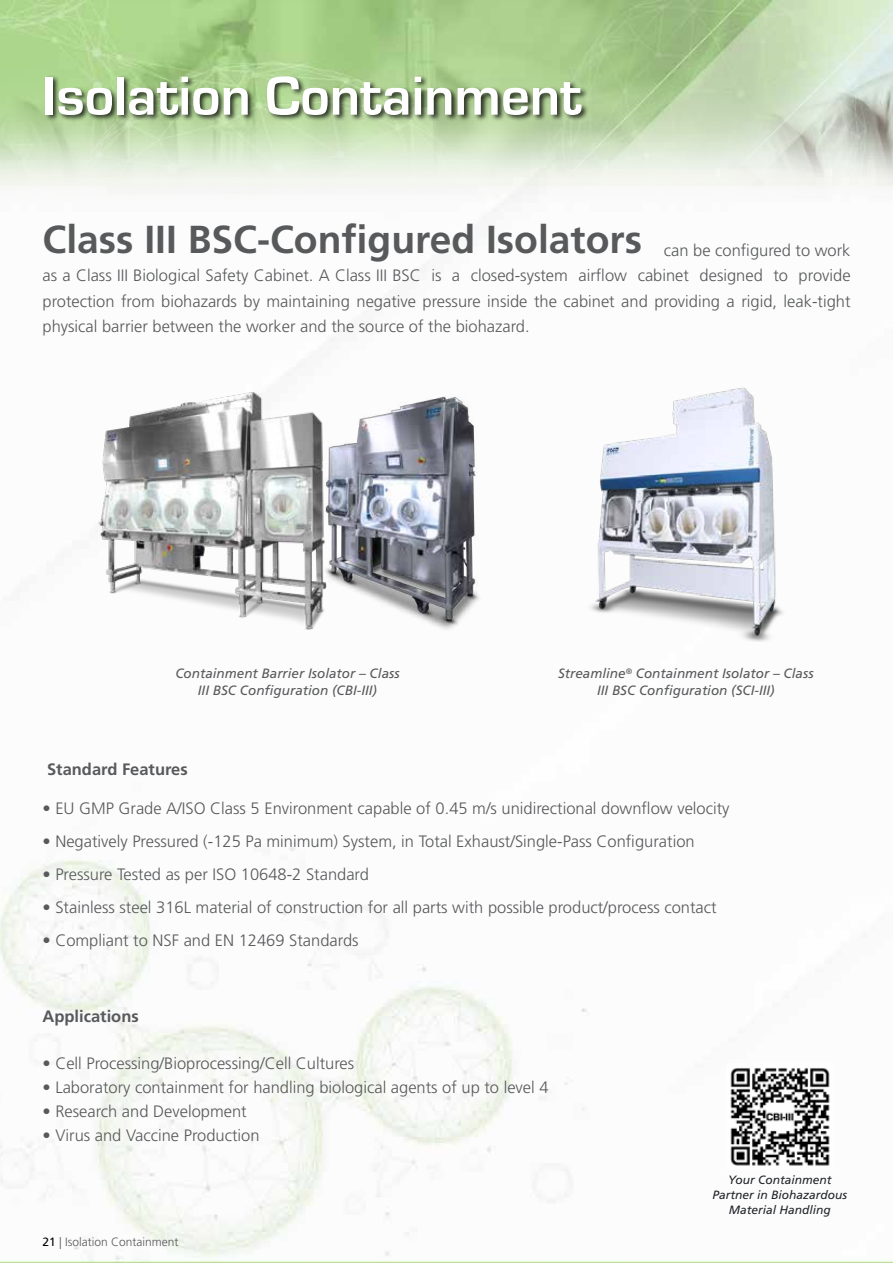
<style>
.page{position:relative;width:893px;height:1263px;background:#fff}
.page>*{position:absolute;margin:0;border:0;box-sizing:border-box;transform-origin:0 0}
.t1{font:700 57px "Eurostile";color:#fff}
.t2{font:700 39px "Frutiger LT Std";color:#58595b}
.t3{font:300 16.5px/25.5px "Frutiger LT Std";color:#58595b;text-align:justify}
.t4{font:700 16.5px "Frutiger LT Std";color:#58595b}
.t5{font:italic 13.5px/16.5px "Frutiger LT Std";color:#58595b;text-align:center}
.t6{font:italic 12px/15px "Frutiger LT Std";color:#212529;text-align:center}
.t7{font:300 12px "Frutiger LT Std";color:#58595b}
.s1{font-weight:400;color:#000}
</style>
<div class="page">
<img style="left:0;top:209px;width:893px;height:1054px">
<img style="left:0;top:0;width:893px;height:206px">
<div style="left:44px;top:75px;width:545px;height:47px;background:#000;opacity:.75"></div>
<img style="left:727px;top:1063px;width:106px;height:107px">
<img style="left:558px;top:386px;width:255px;height:255px">
<img style="left:316px;top:386px;width:170px;height:254px">
<img style="left:89px;top:390px;width:251px;height:251px">
<h1 class="t1" style="left:43px;top:65px;width:541px">Isolation Containment</h1>
<h2 class="t2" style="left:43px;top:216px;width:601px">Class III BSC-Configured Isolators</h2>
<p class="t3" style="left:43px;top:237px;width:810px;text-indent:621px">can be configured to work as a Class III Biological Safety Cabinet. A Class III BSC is a closed-system airflow cabinet designed to provide protection from biohazards by maintaining negative pressure inside the cabinet and providing a rigid, leak-tight physical barrier between the worker and the source of the biohazard.</p>
<p class="t5" style="left:175px;top:666px;width:226px">Containment Barrier Isolator – Class<br>III BSC Configuration (CBI-III)</p>
<p class="t5" style="left:558px;top:666px;width:257px">Streamline<sup>®</sup> Containment Isolator – Class<br>III BSC Configuration (SCI-III)</p>
<p class="t4" style="left:47px;top:760px;width:142px">Standard Features</p>
<p class="t3" style="left:43px;top:795px;width:689px">• EU GMP Grade A/ISO Class 5 Environment capable of 0.45 m/s unidirectional downflow velocity</p>
<p class="t3" style="left:43px;top:828px;width:654px">• Negatively Pressured (-125 Pa minimum) System, in Total Exhaust/Single-Pass Configuration</p>
<p class="t3" style="left:43px;top:861px;width:328px">• Pressure Tested as per ISO 10648-2 Standard</p>
<p class="t3" style="left:43px;top:894px;width:676px">• Stainless steel 316L material of construction for all parts with possible product/process contact</p>
<p class="t3" style="left:43px;top:927px;width:318px">• Compliant to NSF and EN 12469 Standards</p>
<p class="t4" style="left:43px;top:1007px;width:98px">Applications</p>
<p class="t3" style="left:43px;top:1050px;width:313px">• Cell Processing/Bioprocessing/Cell Cultures</p>
<p class="t3" style="left:43px;top:1074px;width:508px">• Laboratory containment for handling biological agents of up to level 4</p>
<p class="t3" style="left:43px;top:1098px;width:206px">• Research and Development</p>
<p class="t3" style="left:43px;top:1122px;width:219px">• Virus and Vaccine Production</p>
<p class="t7" style="left:43px;top:1235px;width:138px"><span class="s1">21</span> | Isolation Containment</p>
<p class="t6" style="left:712px;top:1173px;width:136px">Your Containment<br>Partner in Biohazardous<br>Material Handling</p>
</div>
